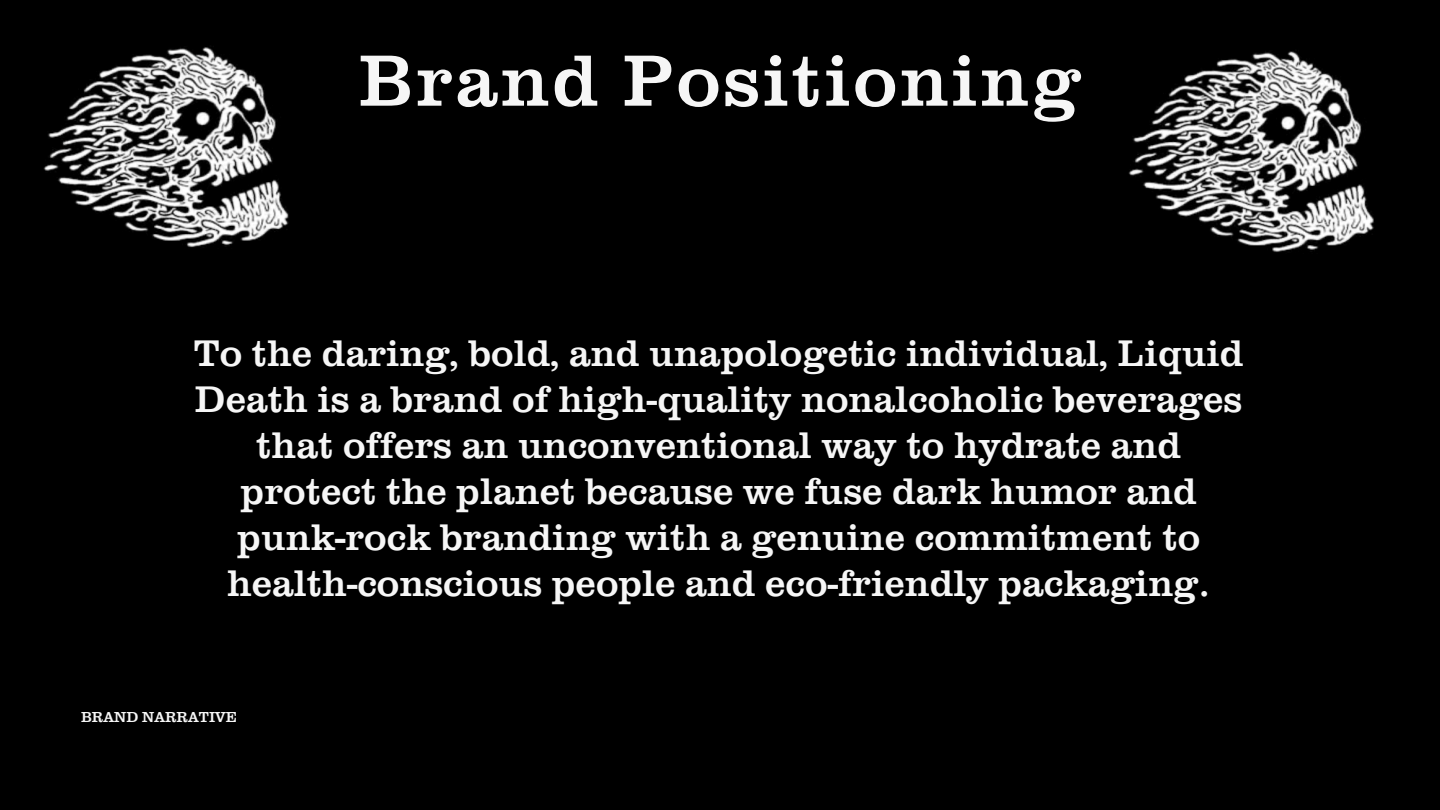
<style>
.page{position:relative;width:1440px;height:810px;background:#000}
.page>*{position:absolute;margin:0;border:0;box-sizing:border-box;transform-origin:0 0}
.t1{font:75px "Clarendon URW";letter-spacing:.035em;color:#f6f6f6}
.t2{font:38.4px/46px "Clarendon URW";color:#f6f6f6;text-align:center}
.t3{font:15px "Clarendon URW";color:#f6f6f6}
</style>
<div class="page">
<img style="left:43px;top:47px;width:246px;height:201px">
<img style="left:1128px;top:51px;width:246px;height:201px">
<h1 class="t1" style="left:359px;top:56px;width:724px">Brand Positioning</h1>
<h2 class="t2" style="left:194px;top:337px;width:1051px">To the daring, bold, and unapologetic individual, Liquid Death is a brand of high-quality nonalcoholic beverages that offers an unconventional way to hydrate and protect the planet because we fuse dark humor and punk-rock branding with a genuine commitment to health-conscious people and eco-friendly packaging.</h2>
<p class="t3" style="left:81px;top:712px;width:158px">BRAND NARRATIVE</p>
</div>
